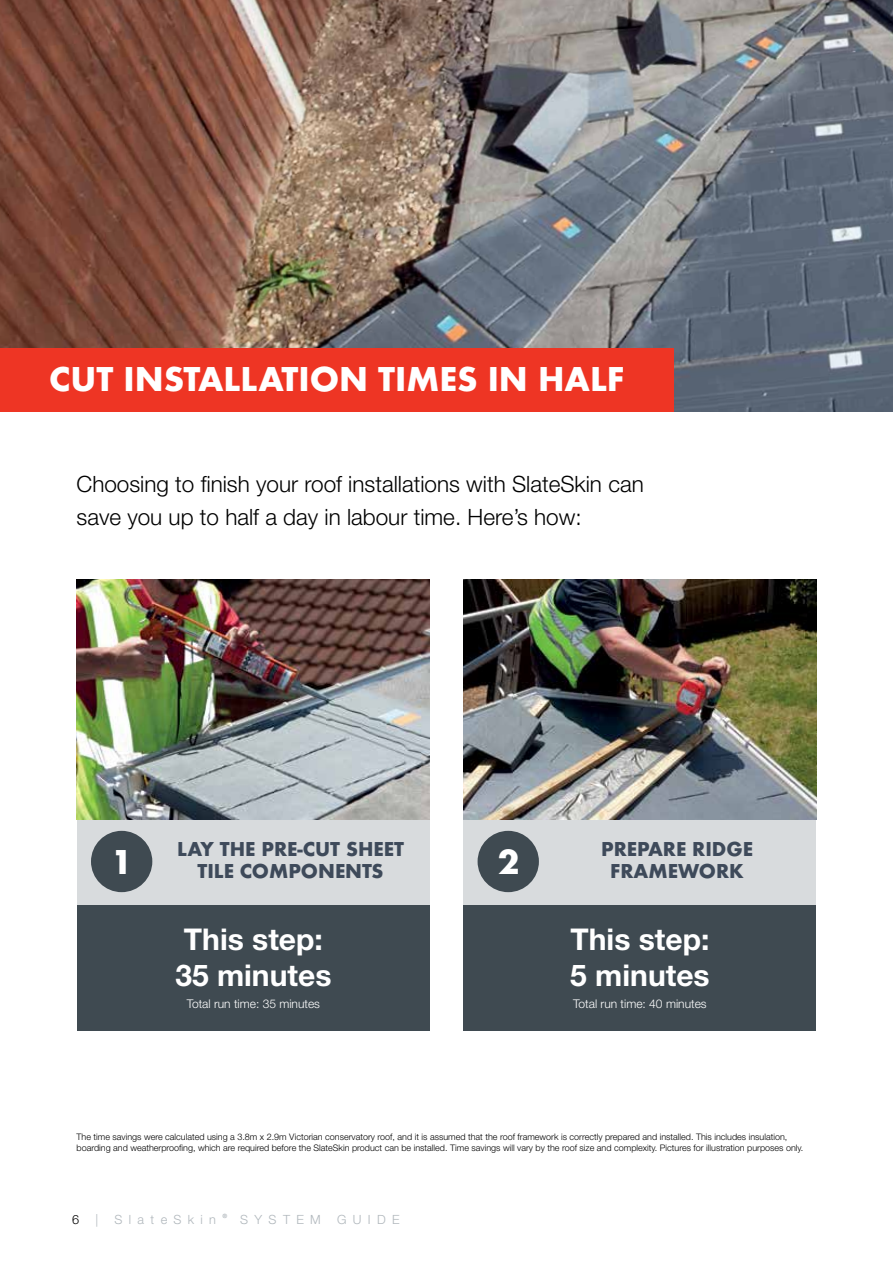
<style>
.page{position:relative;width:893px;height:1263px;background:#fff}
.page>*{position:absolute;margin:0;border:0;box-sizing:border-box;transform-origin:0 0}
.t1{font:36px "Futura Bld";color:#fff}
.t2{font:700 30px/36px "Helvetica Neue LT Std";color:#fff}
.t3{font:300 22.5px/33px "Helvetica Neue LT Std";color:#000}
.t4{font:21px "Futura Bld";color:#3e4a5a}
.t5{font:300 12.75px "Helvetica Neue LT Std";letter-spacing:.5em;color:#b0b7bc}
.t6{font:300 12.75px "Helvetica Neue LT Std";color:#000}
.t7{font:300 12px "Helvetica Neue LT Std";color:#fff}
.t8{font:300 9px/10.8px "Helvetica Neue LT Std";color:#000}
.t9{font:6px "Co Headline";color:#b0b7bc}
</style>
<div class="page">
<div style="left:77px;top:678px;width:352px;height:353px;background:#3f4a51"></div>
<img style="left:0;top:0;width:893px;height:411px">
<div style="left:0;top:348px;width:674px;height:64px;background:#ee3524"></div>
<div style="left:77px;top:580px;width:352px;height:324px;background:#d8dbdd"></div>
<img style="left:77px;top:580px;width:352px;height:240px">
<div style="left:91px;top:831px;width:61px;height:61px;background:#3f4a51;border-radius:50%"></div>
<div style="left:463px;top:678px;width:353px;height:353px;background:#3f4a51"></div>
<div style="left:463px;top:580px;width:353px;height:324px;background:#d8dbdd"></div>
<img style="left:463px;top:580px;width:353px;height:240px">
<div style="left:478px;top:831px;width:61px;height:61px;background:#3f4a51;border-radius:50%"></div>
<h1 class="t1" style="left:49px;top:355px;width:577px">CUT INSTALLATION TIMES IN HALF</h1>
<h3 class="t3" style="left:77px;top:467px;width:569px">Choosing to finish your roof installations with SlateSkin can save you up to half a day in labour time. Here’s how:</h3>
<h1 class="t1" style="left:111px;top:837px;width:23px">1</h1>
<h3 class="t4" style="left:177px;top:835px;width:228px">LAY THE PRE-CUT SHEET</h3>
<h3 class="t4" style="left:197px;top:857px;width:188px">TILE COMPONENTS</h3>
<h2 class="t2" style="left:175px;top:920px;width:158px">This step:<br>35 minutes</h2>
<h3 class="t7" style="left:187px;top:996px;width:135px">Total run time: 35 minutes</h3>
<h1 class="t1" style="left:498px;top:837px;width:23px">2</h1>
<h3 class="t4" style="left:601px;top:835px;width:154px">PREPARE RIDGE</h3>
<h3 class="t4" style="left:610px;top:857px;width:135px">FRAMEWORK</h3>
<h2 class="t2" style="left:570px;top:920px;width:141px">This step:<br>5 minutes</h2>
<h3 class="t7" style="left:573px;top:996px;width:135px">Total run time: 40 minutes</h3>
<p class="t8" style="left:77px;top:1131px;width:728px">The time savings were calculated using a 3.8m x 2.9m Victorian conservatory roof, and it is assumed that the roof framework is correctly prepared and installed. This includes insulation, boarding and weatherproofing, which are required before the SlateSkin product can be installed. Time savings will vary by the roof size and complexity. Pictures for illustration purposes only.</p>
<h3 class="t6" style="left:72px;top:1212px;width:9px">6</h3>
<h3 class="t5" style="left:96px;top:1212px;width:4px">|</h3>
<h3 class="t5" style="left:115px;top:1212px;width:103px">SlateSkin</h3>
<p class="t9" style="left:222px;top:1212px;width:6px">®</p>
<h3 class="t5" style="left:240px;top:1212px;width:82px">SYSTEM</h3>
<h3 class="t5" style="left:337px;top:1212px;width:64px">GUIDE</h3>
</div>
